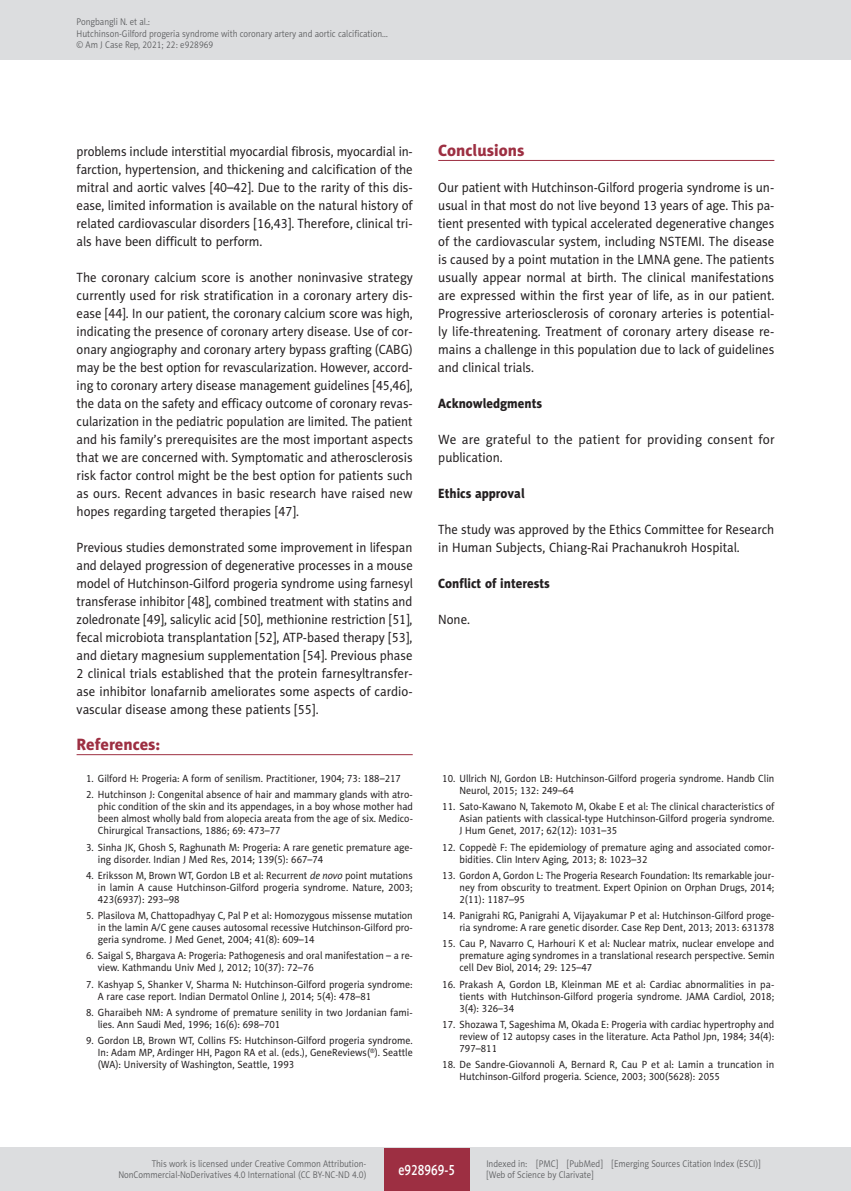
<style>
.page{position:relative;width:851px;height:1191px;background:#fff}
.page>*{position:absolute;margin:0;border:0;box-sizing:border-box;transform-origin:0 0}
.AJCR_Headline_1{font:16.5px "Naomi Sans EFN Heavy";color:#9d2f42}
.AJCR_Referencje_Tytu{font:16.5px "Naomi Sans EFN Heavy";color:#9d2f42}
.t1{font:15px "Naomi Sans EFN Medium";color:#fff;scale:.8 1}
.AJCR_Body{font:13.5px/18px "Naomi Sans EFN";color:#231f20;text-align:justify;scale:.95 1}
.AJCR_Body-2{font:13.5px/18px "Naomi Sans EFN";color:#231f20;text-align:justify;scale:.94 1}
.AJCR_Body-3{font:13.5px/18px "Naomi Sans EFN";color:#231f20}
.AJCR_Headline_2{font:13.5px "Naomi Sans EFN Heavy";color:#231f20;scale:.95 1}
.AJCR_Referencje_punk{font:10.5px/12px "Naomi Sans EFN";color:#231f20;text-align:justify;scale:.95 1}
.AJCR_Referencje_punk-2{font:10.5px/12px "Naomi Sans EFN";color:#231f20;scale:.94 1}
.AJCR_Referencje_punk-3{font:10.5px/12px "Naomi Sans EFN";color:#231f20;scale:.96 1}
.t2{font:9.75px/11.2px "Naomi Sans EFN Light";color:#57585a;scale:.9 1}
.s1{font-style:italic}
</style>
<div class="page">
<hr style="left:438px;top:160px;width:336px;height:1px;background:#9d2f42">
<hr style="left:77px;top:754px;width:335px;height:1px;background:#9d2f42">
<div style="left:0;top:0;width:850px;height:60px;background:#dcdddf"></div>
<div style="left:0;top:1148px;width:850px;height:43px;background:#dcdddf"></div>
<div style="left:384px;top:1147px;width:85px;height:43px;background:#9d2f42"></div>
<p class="t2" style="left:77px;top:16px;width:347px">Pongbangli N. et al.:<br>Hutchinson-Gilford progeria syndrome with coronary artery and aortic calcification… © Am J Case Rep, 2021; 22: e928969</p>
<p class="AJCR_Body-2" style="left:77px;top:142px;width:359px">problems include interstitial myocardial fibrosis, myocardial in&shy;farction, hypertension, and thickening and calcification of the mitral and aortic valves [40–42]. Due to the rarity of this dis&shy;ease, limited information is available on the natural history of related cardiovascular disorders [16,43]. Therefore, clinical tri&shy;als have been difficult to perform.</p>
<p class="AJCR_Body" style="left:77px;top:268px;width:355px">The coronary calcium score is another noninvasive strategy currently used for risk stratification in a coronary artery dis&shy;ease [44]. In our patient, the coronary calcium score was high, indicating the presence of coronary artery disease. Use of cor&shy;onary angiography and coronary artery bypass grafting (CABG) may be the best option for revascularization. However, accord&shy;ing to coronary artery disease management guidelines [45,46], the data on the safety and efficacy outcome of coronary revas&shy;cularization in the pediatric population are limited. The patient and his family’s prerequisites are the most important aspects that we are concerned with. Symptomatic and atherosclerosis risk factor control might be the best option for patients such as ours. Recent advances in basic research have raised new hopes regarding targeted therapies [47].</p>
<p class="AJCR_Body-2" style="left:77px;top:538px;width:359px">Previous studies demonstrated some improvement in lifespan and delayed progression of degenerative processes in a mouse model of Hutchinson-Gilford progeria syndrome using farnesyl transferase inhibitor [48], combined treatment with statins and zoledronate [49], salicylic acid [50], methionine restriction [51], fecal microbiota transplantation [52], ATP-based therapy [53], and dietary magnesium supplementation [54]. Previous phase 2 clinical trials established that the protein farnesyltransfer&shy;ase inhibitor lonafarnib ameliorates some aspects of cardio&shy;vascular disease among these patients [55].</p>
<p class="AJCR_Referencje_Tytu" style="left:77px;top:734px;width:85px">References:</p>
<p class="AJCR_Referencje_punk" style="left:86px;top:772px;width:333px">1. Gilford H: Progeria: A form of senilism. Practitioner, 1904; 73: 188–217</p>
<p class="AJCR_Referencje_punk" style="left:98px;top:789px;width:333px;text-indent:-12px">2. Hutchinson J: Congenital absence of hair and mammary glands with atro&shy;phic condition of the skin and its appendages, in a boy whose mother had been almost wholly bald from alopecia areata from the age of six. Medico-Chirurgical Transactions, 1886; 69: 473–77</p>
<p class="AJCR_Referencje_punk" style="left:98px;top:841px;width:333px;text-indent:-12px">3. Sinha JK, Ghosh S, Raghunath M: Progeria: A rare genetic premature age&shy;ing disorder. Indian J Med Res, 2014; 139(5): 667–74</p>
<p class="AJCR_Referencje_punk" style="left:98px;top:869px;width:333px;text-indent:-12px">4. Eriksson M, Brown WT, Gordon LB et al: Recurrent <span class="s1">de novo</span> point mutations in lamin A cause Hutchinson-Gilford progeria syndrome. Nature, 2003; 423(6937): 293–98</p>
<p class="AJCR_Referencje_punk" style="left:98px;top:909px;width:333px;text-indent:-12px">5. Plasilova M, Chattopadhyay C, Pal P et al: Homozygous missense mutation in the lamin A/C gene causes autosomal recessive Hutchinson-Gilford pro&shy;geria syndrome. J Med Genet, 2004; 41(8): 609–14</p>
<p class="AJCR_Referencje_punk-2" style="left:98px;top:950px;width:336px;text-indent:-12px">6. Saigal S, Bhargava A: Progeria: Pathogenesis and oral manifestation – a re&shy;view. Kathmandu Univ Med J, 2012; 10(37): 72–76</p>
<p class="AJCR_Referencje_punk" style="left:98px;top:978px;width:333px;text-indent:-12px">7. Kashyap S, Shanker V, Sharma N: Hutchinson-Gilford progeria syndrome:<br>A rare case report. Indian Dermatol Online J, 2014; 5(4): 478–81</p>
<p class="AJCR_Referencje_punk" style="left:98px;top:1006px;width:333px;text-indent:-12px">8. Gharaibeh NM: A syndrome of premature senility in two Jordanian fami&shy;lies. Ann Saudi Med, 1996; 16(6): 698–701</p>
<p class="AJCR_Referencje_punk" style="left:98px;top:1034px;width:333px;text-indent:-12px">9. Gordon LB, Brown WT, Collins FS: Hutchinson-Gilford progeria syndrome.<br>In: Adam MP, Ardinger HH, Pagon RA et al. (eds.), GeneReviews(<sup>®</sup>). Seattle (WA): University of Washington, Seattle, 1993</p>
<p class="AJCR_Headline_1" style="left:438px;top:140px;width:88px">Conclusions</p>
<p class="AJCR_Body" style="left:438px;top:178px;width:355px">Our patient with Hutchinson-Gilford progeria syndrome is un&shy;usual in that most do not live beyond 13 years of age. This pa&shy;tient presented with typical accelerated degenerative changes of the cardiovascular system, including NSTEMI. The disease is caused by a point mutation in the LMNA gene. The patients usually appear normal at birth. The clinical manifestations are expressed within the first year of life, as in our patient.<br>Progressive arteriosclerosis of coronary arteries is potential&shy;ly life-threatening. Treatment of coronary artery disease re&shy;mains a challenge in this population due to lack of guidelines and clinical trials.</p>
<p class="AJCR_Headline_2" style="left:438px;top:395px;width:111px">Acknowledgments</p>
<p class="AJCR_Body-3" style="left:438px;top:430px;width:338px">We are grateful to the patient for providing consent for publication.</p>
<p class="AJCR_Headline_2" style="left:438px;top:485px;width:92px">Ethics approval</p>
<p class="AJCR_Body-2" style="left:438px;top:520px;width:359px">The study was approved by the Ethics Committee for Research in Human Subjects, Chiang-Rai Prachanukroh Hospital.</p>
<p class="AJCR_Headline_2" style="left:438px;top:575px;width:119px">Conflict of interests</p>
<p class="AJCR_Body" style="left:438px;top:610px;width:35px">None.</p>
<p class="AJCR_Referencje_punk" style="left:459px;top:772px;width:333px;text-indent:-17px">10. Ullrich NJ, Gordon LB: Hutchinson-Gilford progeria syndrome. Handb Clin<br>Neurol, 2015; 132: 249–64</p>
<p class="AJCR_Referencje_punk" style="left:459px;top:801px;width:333px;text-indent:-17px">11. Sato-Kawano N, Takemoto M, Okabe E et al: The clinical characteristics of Asian patients with classical-type Hutchinson-Gilford progeria syndrome.<br>J Hum Genet, 2017; 62(12): 1031–35</p>
<p class="AJCR_Referencje_punk" style="left:459px;top:841px;width:333px;text-indent:-17px">12. Coppedè F: The epidemiology of premature aging and associated comor&shy;bidities. Clin Interv Aging, 2013; 8: 1023–32</p>
<p class="AJCR_Referencje_punk-2" style="left:459px;top:869px;width:336px;text-align:justify;text-indent:-17px">13. Gordon A, Gordon L: The Progeria Research Foundation: Its remarkable jour&shy;ney from obscurity to treatment. Expert Opinion on Orphan Drugs, 2014; 2(11): 1187–95</p>
<p class="AJCR_Referencje_punk" style="left:442px;top:909px;width:351px;text-align:right">14. Panigrahi RG, Panigrahi A, Vijayakumar P et al: Hutchinson-Gilford proge&shy;ria syndrome: A rare genetic disorder. Case Rep Dent, 2013; 2013: 631378</p>
<p class="AJCR_Referencje_punk" style="left:459px;top:938px;width:333px;text-indent:-17px">15. Cau P, Navarro C, Harhouri K et al: Nuclear matrix, nuclear envelope and premature aging syndromes in a translational research perspective. Semin cell Dev Biol, 2014; 29: 125–47</p>
<p class="AJCR_Referencje_punk" style="left:459px;top:978px;width:333px;text-indent:-17px">16. Prakash A, Gordon LB, Kleinman ME et al: Cardiac abnormalities in pa&shy;tients with Hutchinson-Gilford progeria syndrome. JAMA Cardiol, 2018; 3(4): 326–34</p>
<p class="AJCR_Referencje_punk" style="left:459px;top:1018px;width:333px;text-indent:-17px">17. Shozawa T, Sageshima M, Okada E: Progeria with cardiac hypertrophy and review of 12 autopsy cases in the literature. Acta Pathol Jpn, 1984; 34(4):<br>797–811</p>
<p class="AJCR_Referencje_punk-3" style="left:459px;top:1058px;width:329px;text-indent:-17px">18. De Sandre-Giovannoli A, Bernard R, Cau P et al: Lamin a truncation in<br>Hutchinson-Gilford progeria. Science, 2003; 300(5628): 2055</p>
<p class="t2" style="left:118px;top:1158px;width:277px;text-align:right">This work is licensed under Creative Common Attribution-<br>NonCommercial-NoDerivatives 4.0 International (CC BY-NC-ND 4.0)</p>
<h2 class="t1" style="left:398px;top:1160px;width:72px">e928969-5</h2>
<p class="t2" style="left:486px;top:1158px;width:306px">Indexed in: [PMC] [PubMed] [Emerging Sources Citation Index (ESCI)] [Web of Science by Clarivate]</p>
</div>
